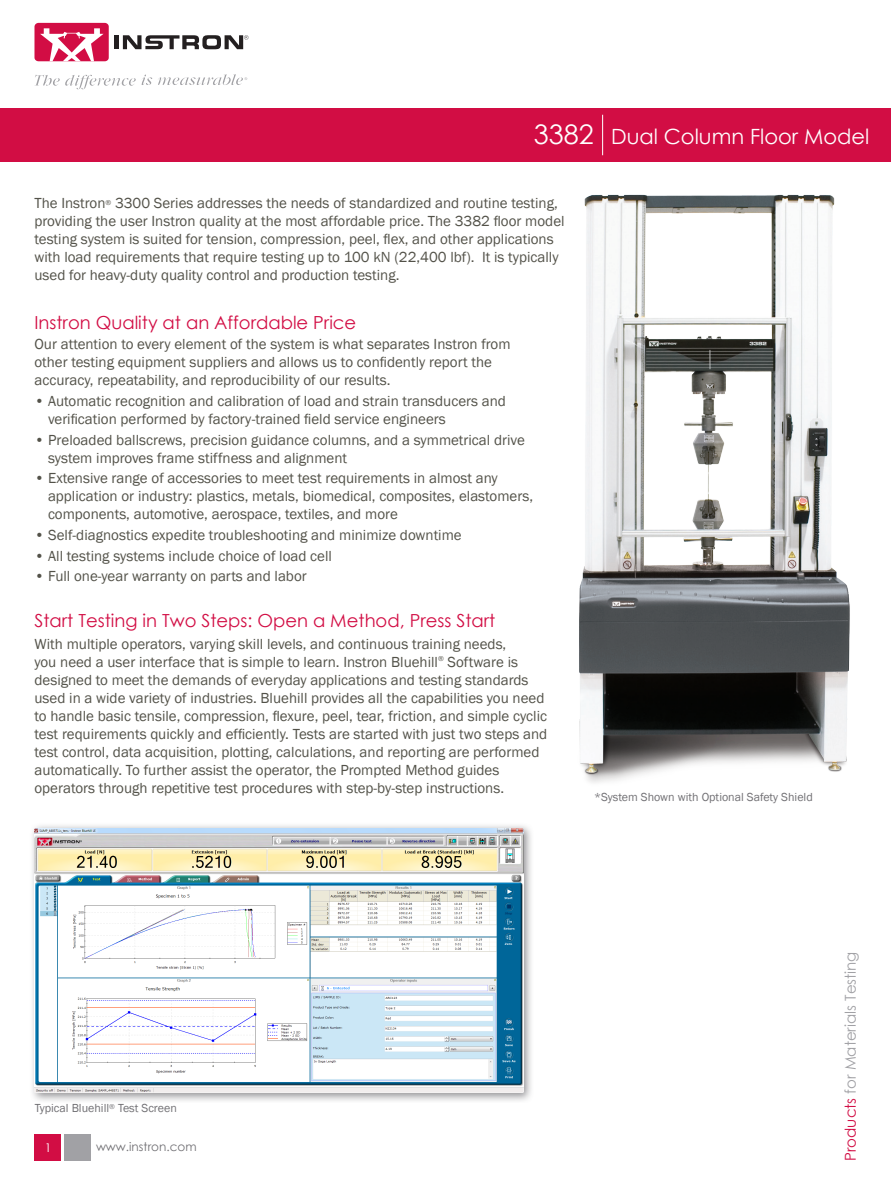
<style>
.page{position:relative;width:891px;height:1188px;background:#fff}
.page>*{position:absolute;margin:0;border:0;box-sizing:border-box;transform-origin:0 0}
.t1{font:21px "Century Gothic";color:#fff}
.t2{font:18px "Century Gothic";color:#d20d44}
.t3{font:15px/18px "Franklin Gothic";color:#535249}
.t4{font:15px "Century Gothic";color:#a1a1a5}
.t5{font:12px "Franklin Gothic";color:#717074}
.t6{font:12px "Century Gothic";color:#717074}
.Body_Copy{font:12px "Century Gothic";color:#fff}
.s1{font-size:27px}
.s2{color:#d20d44}
</style>
<div class="page">
<div style="left:34px;top:23px;width:75px;height:38px;background:#d20d44;border-radius:4px"></div>
<svg style="left:40px;top:28px;width:64px;height:33px"></svg>
<hr style="left:114px;top:35px;width:4px;height:14px;background:#231f20">
<svg style="left:123px;top:35px;width:125px;height:14px"></svg>
<svg style="left:35px;top:74px;width:212px;height:15px"></svg>
<img style="left:579px;top:194px;width:271px;height:589px">
<div style="left:0;top:108px;width:891px;height:54px;background:#d20d44"></div>
<hr style="left:602px;top:115px;width:1px;height:40px;background:#fff">
<div style="left:34px;top:1134px;width:28px;height:27px;background:#d20d44"></div>
<div style="left:64px;top:1134px;width:27px;height:27px;background:#a1a1a5"></div>
<div style="left:29px;top:822px;width:505px;height:281px;background:#717074;opacity:.75"></div>
<img style="left:35px;top:828px;width:488px;height:265px">
<p class="t1" style="left:534px;top:122px;width:337px"><span class="s1">3382</span> Dual Column Floor Model</p>
<p class="t3" style="left:34px;top:194px;width:532px">The Instron<sup>®</sup> 3300 Series addresses the needs of standardized and routine testing, providing the user Instron quality at the most affordable price. The 3382 floor model testing system is suited for tension, compression, peel, flex, and other applications with load requirements that require testing up to 100 kN (22,400 lbf). It is typically used for heavy-duty quality control and production testing.</p>
<p class="t2" style="left:34px;top:309px;width:323px">Instron Quality at an Affordable Price</p>
<p class="t3" style="left:34px;top:336px;width:478px">Our attention to every element of the system is what separates Instron from other testing equipment suppliers and allows us to confidently report the accuracy, repeatability, and reproducibility of our results.</p>
<p class="t3" style="left:48px;top:392px;width:460px;text-indent:-14px">• Automatic recognition and calibration of load and strain transducers and verification performed by factory-trained field service engineers</p>
<p class="t3" style="left:48px;top:431px;width:478px;text-indent:-14px">• Preloaded ballscrews, precision guidance columns, and a symmetrical drive system improves frame stiffness and alignment</p>
<p class="t3" style="left:48px;top:470px;width:487px;text-indent:-14px">• Extensive range of accessories to meet test requirements in almost any application or industry: plastics, metals, biomedical, composites, elastomers, components, automotive, aerospace, textiles, and more</p>
<p class="t3" style="left:34px;top:526px;width:429px">• Self-diagnostics expedite troubleshooting and minimize downtime</p>
<p class="t3" style="left:34px;top:547px;width:299px">• All testing systems include choice of load cell</p>
<p class="t3" style="left:34px;top:568px;width:274px">• Full one-year warranty on parts and labor</p>
<p class="t2" style="left:34px;top:608px;width:462px">Start Testing in Two Steps: Open a Method, Press Start</p>
<p class="t3" style="left:34px;top:635px;width:514px">With multiple operators, varying skill levels, and continuous training needs,<br>you need a user interface that is simple to learn. Instron Bluehill<sup>®</sup> Software is designed to meet the demands of everyday applications and testing standards used in a wide variety of industries. Bluehill provides all the capabilities you need to handle basic tensile, compression, flexure, peel, tear, friction, and simple cyclic test requirements quickly and efficiently. Tests are started with just two steps and test control, data acquisition, plotting, calculations, and reporting are performed automatically. To further assist the operator, the Prompted Method guides operators through repetitive test procedures with step-by-step instructions.</p>
<p class="t5" style="left:594px;top:790px;width:220px">*System Shown with Optional Safety Shield</p>
<p class="t5" style="left:35px;top:1100px;width:144px">Typical Bluehill<sup>®</sup> Test Screen</p>
<p class="Body_Copy" style="left:45px;top:1139px;width:8px">1</p>
<p class="t6" style="left:96px;top:1138px;width:102px">www.instron.com</p>
<p class="t4" style="left:840px;top:1161px;width:211px;rotate:-90deg"><span class="s2">Products</span> for Materials Testing</p>
</div>
